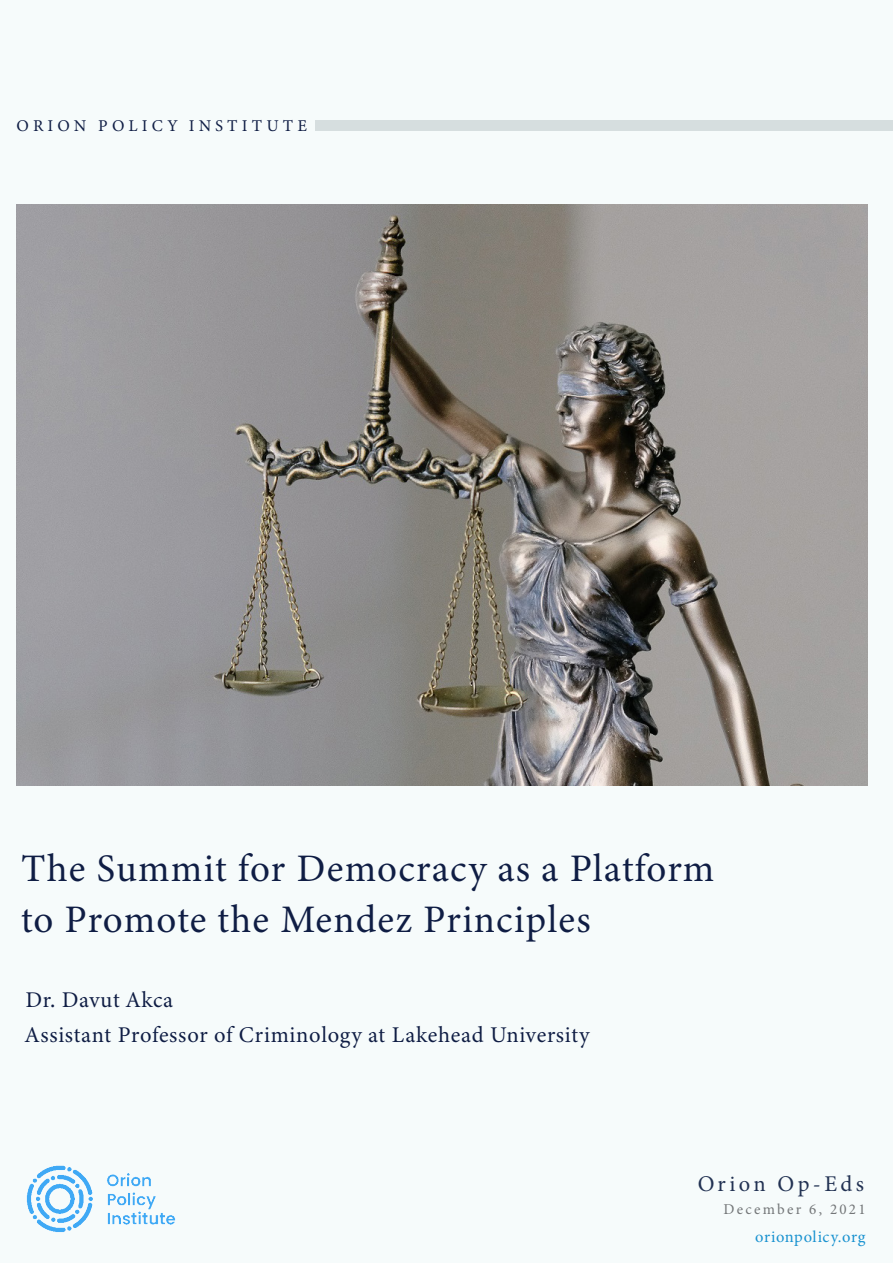
<style>
.page{position:relative;width:893px;height:1263px;background:#f6fbfb}
.page>*{position:absolute;margin:0;border:0;box-sizing:border-box;transform-origin:0 0}
.t1{font:39px "Minion 3";letter-spacing:.025em;color:#0f1d44}
.t2{font:22.5px "Minion 3";letter-spacing:.03em;color:#0f1d44}
.t3{font:22.5px "Minion Pro";letter-spacing:.15em;color:#0e1f43}
.t4{font:16.5px "Minion Variable Concept";letter-spacing:.245em;color:#101e45}
.t5{font:16.5px "Minion Pro";letter-spacing:.03em;color:#0086cb}
.t6{font:15px "Minion Pro";letter-spacing:.15em;color:#737678}
</style>
<div class="page">
<div style="left:315px;top:121px;width:578px;height:10px;background:#d6dedf"></div>
<img style="left:17px;top:205px;width:850px;height:580px">
<img style="left:26px;top:1165px;width:150px;height:67px">
<p class="t4" style="left:17px;top:114px;width:292px">ORION POLICY INSTITUTE</p>
<p class="t1" style="left:21px;top:841px;width:695px">The Summit for Democracy as a Platform</p>
<p class="t1" style="left:21px;top:892px;width:571px">to Promote the Mendez Principles</p>
<p class="t2" style="left:25px;top:984px;width:149px">Dr. Davut Akca</p>
<p class="t2" style="left:25px;top:1019px;width:565px">Assistant Professor of Criminology at Lakehead University</p>
<p class="t3" style="left:697px;top:1169px;width:168px">Orion Op-Eds</p>
<p class="t6" style="left:723px;top:1199px;width:144px">December 6, 2021</p>
<p class="t5" style="left:755px;top:1226px;width:112px">orionpolicy.org</p>
</div>
